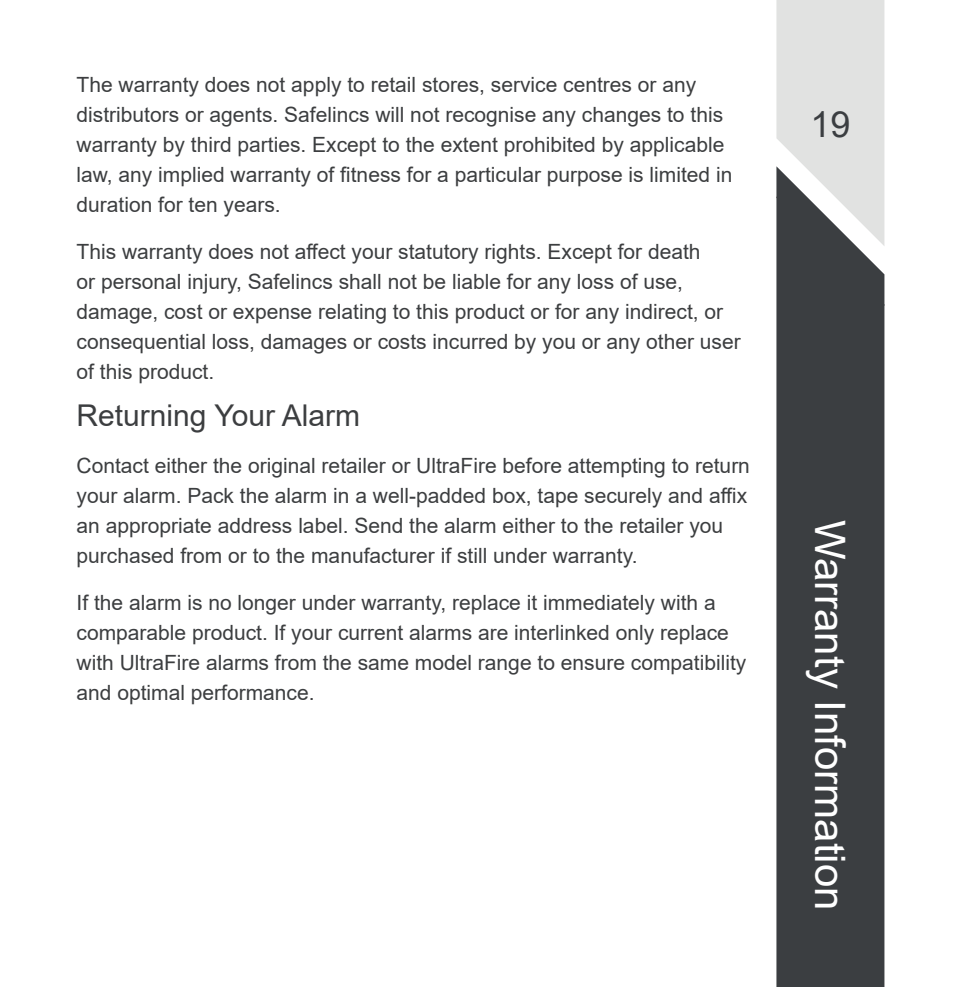
<style>
.page{position:relative;width:961px;height:987px;background:#fff}
.page>*{position:absolute;margin:0;border:0;box-sizing:border-box;transform-origin:0 0}
.t1{font:42px "Arial";color:#fff}
.t2{font:36px "Arial";color:#3b3e41}
.t3{font:30px "Arial";color:#3c3e40}
.t4{font:21px/30px "Arial";color:#3c3e40}
</style>
<div class="page">
<svg style="left:776px;top:0;width:108px;height:196px;background:#dfe0df"></svg>
<div style="left:776px;top:196px;width:108px;height:790px;background:#3b3e41"></div>
<p class="t4" style="left:77px;top:69px;width:657px">The warranty does not apply to retail stores, service centres or any distributors or agents. Safelincs will not recognise any changes to this warranty by third parties. Except to the extent prohibited by applicable law, any implied warranty of fitness for a particular purpose is limited in duration for ten years.</p>
<p class="t4" style="left:77px;top:236px;width:666px">This warranty does not affect your statutory rights. Except for death<br>or personal injury, Safelincs shall not be liable for any loss of use, damage, cost or expense relating to this product or for any indirect, or consequential loss, damages or costs incurred by you or any other user of this product.</p>
<h3 class="t3" style="left:77px;top:395px;width:285px">Returning Your Alarm</h3>
<p class="t4" style="left:77px;top:450px;width:675px">Contact either the original retailer or UltraFire before attempting to return your alarm. Pack the alarm in a well-padded box, tape securely and affix an appropriate address label. Send the alarm either to the retailer you purchased from or to the manufacturer if still under warranty.</p>
<p class="t4" style="left:77px;top:587px;width:671px">If the alarm is no longer under warranty, replace it immediately with a comparable product. If your current alarms are interlinked only replace with UltraFire alarms from the same model range to ensure compatibility and optimal performance.</p>
<h2 class="t2" style="left:810px;top:99px;width:42px">19</h2>
<h1 class="t1" style="left:859px;top:519px;width:392px;rotate:90deg">Warranty Information</h1>
</div>
